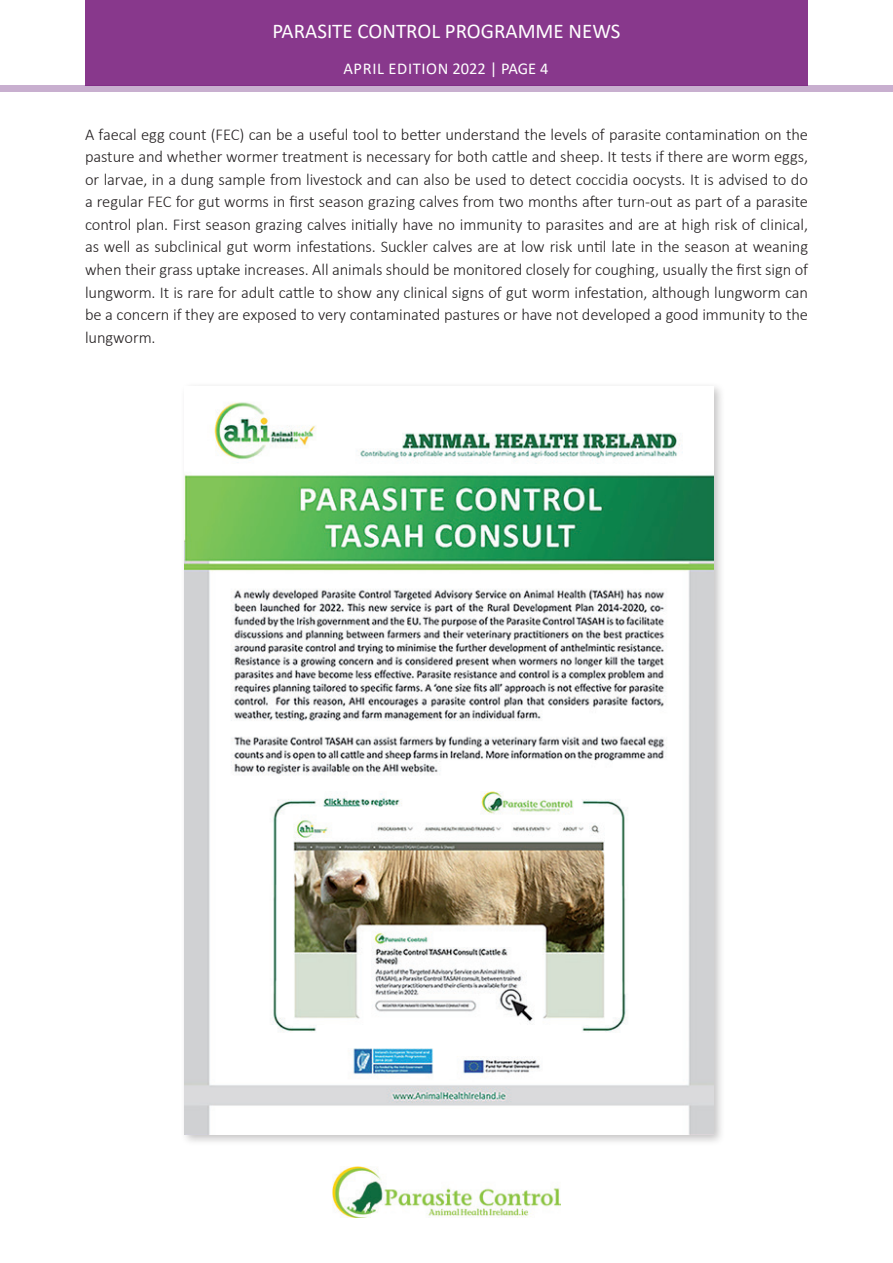
<style>
.page{position:relative;width:893px;height:1263px;background:#fff}
.page>*{position:absolute;margin:0;border:0;box-sizing:border-box;transform-origin:0 0}
.t1{font:21px "Calibri";color:#fff}
.t2{font:300 16.5px/22.5px "Calibri";letter-spacing:-.005em;color:#231f20;text-align:justify}
.t3{font:16.5px "Calibri";letter-spacing:.04em;color:#fff}
</style>
<div class="page">
<div style="left:0;top:85px;width:893px;height:6px;background:#c8afcf"></div>
<div style="left:85px;top:0;width:723px;height:85px;background:#88388c"></div>
<div style="left:180px;top:382px;width:545px;height:764px;background:#231f20;opacity:.26"></div>
<img style="left:185px;top:387px;width:529px;height:747px">
<img style="left:332px;top:1166px;width:229px;height:51px">
<p class="t1" style="left:272px;top:17px;width:350px">PARASITE CONTROL PROGRAMME NEWS</p>
<p class="t3" style="left:343px;top:57px;width:206px">APRIL EDITION 2022 | PAGE 4</p>
<p class="t2" style="left:85px;top:123px;width:725px">A faecal egg count (FEC) can be a useful tool to better understand the levels of parasite contamination on the pasture and whether wormer treatment is necessary for both cattle and sheep. It tests if there are worm eggs, or larvae, in a dung sample from livestock and can also be used to detect coccidia oocysts. It is advised to do a regular FEC for gut worms in first season grazing calves from two months after turn-out as part of a parasite control plan. First season grazing calves initially have no immunity to parasites and are at high risk of clinical, as well as subclinical gut worm infestations. Suckler calves are at low risk until late in the season at weaning when their grass uptake increases. All animals should be monitored closely for coughing, usually the first sign of lungworm. It is rare for adult cattle to show any clinical signs of gut worm infestation, although lungworm can be a concern if they are exposed to very contaminated pastures or have not developed a good immunity to the lungworm.</p>
</div>
